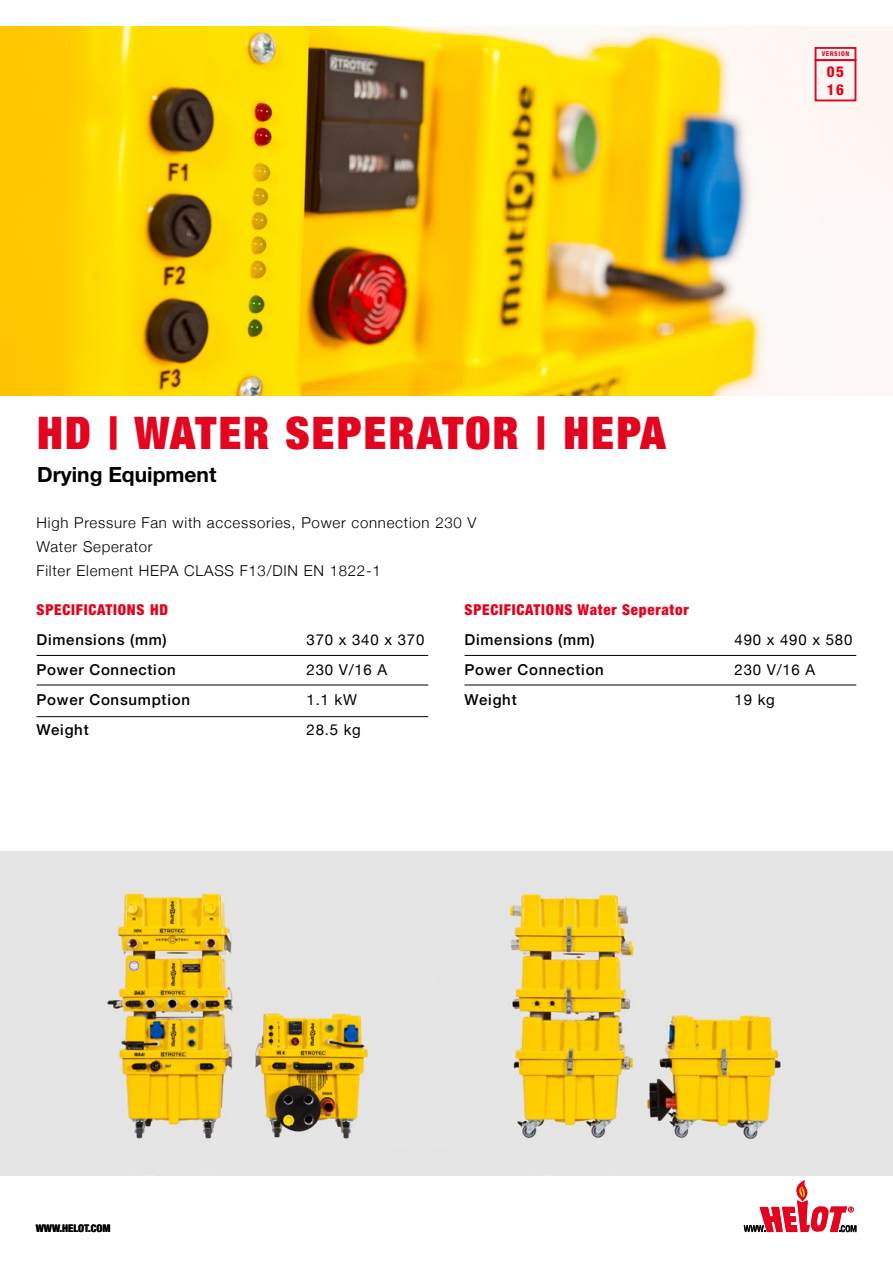
<style>
.page{position:relative;width:893px;height:1263px;background:#fff}
.page>*{position:absolute;margin:0;border:0;box-sizing:border-box;transform-origin:0 0}
.t1{font:900 condensed 45px "Helvetica Neue LT Std";letter-spacing:.05em;color:#e30520}
.t2{font:700 21px "Helvetica Neue LT Std";color:#000}
.t3{font:800 condensed 15.15px/18px "Helvetica Neue LT Std";color:#e30520}
.t4{font:300 15px/24px "Helvetica Neue";letter-spacing:.05em;color:#000}
.t5{font:500 15px "Helvetica Neue";letter-spacing:.05em;color:#000}
.t6{font:15px "Helvetica Neue";letter-spacing:.05em;color:#000}
.t7{font:900 condensed 15px "Helvetica Neue LT Std";letter-spacing:.05em;color:#e30520}
.t8{font:800 condensed 10.5px "Helvetica Neue LT Std";color:#000}
.t9{font:800 condensed 6.6px "Helvetica Neue LT Std";letter-spacing:.1em;color:#e30520}
</style>
<div class="page">
<img style="left:0;top:26px;width:893px;height:370px">
<img style="left:0;top:852px;width:893px;height:324px">
<hr style="left:37px;top:655px;width:391px;height:1px;background:#000">
<hr style="left:465px;top:655px;width:391px;height:1px;background:#000">
<hr style="left:37px;top:685px;width:391px;height:1px;background:#000">
<hr style="left:465px;top:685px;width:391px;height:1px;background:#000">
<hr style="left:37px;top:716px;width:391px;height:1px;background:#000">
<svg style="left:744px;top:1180px;width:112px;height:53px"></svg>
<div style="left:815px;top:47px;width:41px;height:14px;border:2px solid #e30520"></div>
<div style="left:815px;top:59px;width:41px;height:42px;border:2px solid #e30520"></div>
<h1 class="t1" style="left:37px;top:404px;width:630px">HD | WATER SEPERATOR | HEPA</h1>
<h2 class="t2" style="left:37px;top:462px;width:181px">Drying Equipment</h2>
<p class="t4" style="left:37px;top:510px;width:441px">High Pressure Fan with accessories, Power connection 230 V<br>Water Seperator<br>Filter Element HEPA CLASS F13/DIN EN 1822-1</p>
<p class="t9" style="left:822px;top:50px;width:29px">VERSION</p>
<p class="t3" style="left:827px;top:62px;width:19px">05<br>16</p>
<p class="t7" style="left:37px;top:601px;width:133px">SPECIFICATIONS HD</p>
<p class="t5" style="left:37px;top:628px;width:132px">Dimensions (mm)</p>
<p class="t6" style="left:307px;top:629px;width:119px">370 x 340 x 370</p>
<p class="t5" style="left:37px;top:658px;width:141px">Power Connection</p>
<p class="t6" style="left:307px;top:659px;width:82px">230 V/16 A</p>
<p class="t5" style="left:37px;top:688px;width:155px">Power Consumption</p>
<p class="t6" style="left:307px;top:689px;width:52px">1.1 kW</p>
<p class="t5" style="left:37px;top:718px;width:54px">Weight</p>
<p class="t6" style="left:307px;top:719px;width:56px">28.5 kg</p>
<p class="t7" style="left:465px;top:601px;width:226px">SPECIFICATIONS Water Seperator</p>
<p class="t5" style="left:465px;top:628px;width:132px">Dimensions (mm)</p>
<p class="t6" style="left:735px;top:629px;width:119px">490 x 490 x 580</p>
<p class="t5" style="left:465px;top:658px;width:141px">Power Connection</p>
<p class="t6" style="left:735px;top:659px;width:82px">230 V/16 A</p>
<p class="t5" style="left:465px;top:688px;width:54px">Weight</p>
<p class="t6" style="left:735px;top:689px;width:42px">19 kg</p>
<p class="t8" style="left:36px;top:1222px;width:76px">WWW.HELOT.COM</p>
</div>
